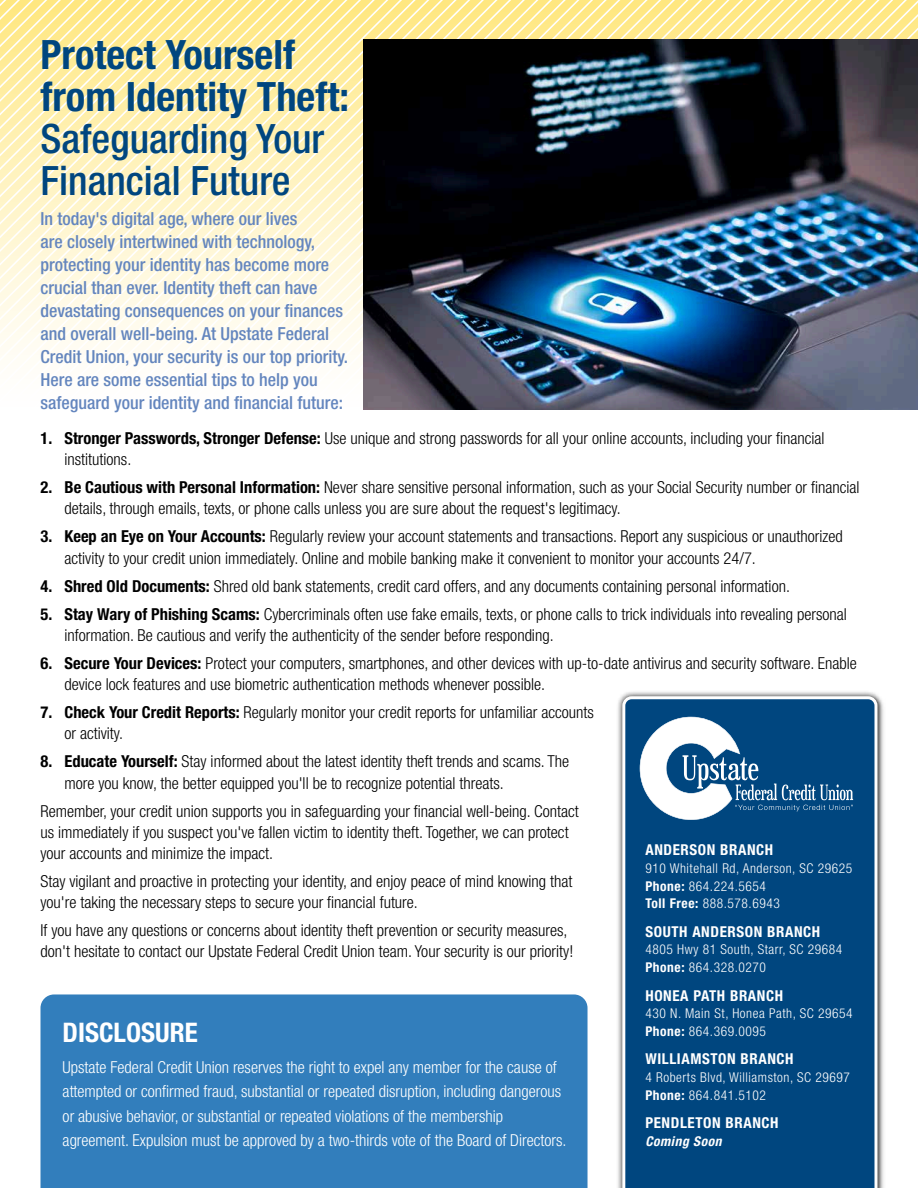
<style>
.page{position:relative;width:918px;height:1188px;background:#fff}
.page>*{position:absolute;margin:0;border:0;box-sizing:border-box;transform-origin:0 0}
.t1{font:700 condensed 40.5px/42px "Helvetica Neue LT Std";color:#00467f}
.t2{font:700 condensed 27px "Helvetica Neue LT Std";color:#fff}
.t3{font:500 condensed 18px/23.1px "Helvetica Neue LT Std";color:#6486be}
.t4{font:300 condensed 16.5px/21.3px "Helvetica Neue LT Std";color:#000}
.t5{font:300 condensed 16.5px/24.3px "Helvetica Neue LT Std";color:#fff}
.t6{font:700 condensed 15px "Helvetica Neue LT Std";letter-spacing:.04em;color:#fff}
.t7{font:300 condensed 13.5px "Helvetica Neue LT Std";letter-spacing:.04em;color:#fff}
.t8{font:italic 700 condensed 13.5px "Helvetica Neue LT Std";letter-spacing:.04em;color:#fff}
.s1{font-weight:500}
.s2{font-weight:700}
</style>
<div class="page">
<svg style="left:14px;top:0;width:904px;height:355px;background:#ffeda4"></svg>
<svg style="left:21px;top:6px;width:897px;height:349px;background:#ffeda4"></svg>
<svg style="left:28px;top:13px;width:890px;height:342px;background:#ffeea6"></svg>
<svg style="left:35px;top:20px;width:883px;height:335px;background:#ffeea8"></svg>
<svg style="left:42px;top:27px;width:876px;height:328px;background:#ffeea8"></svg>
<svg style="left:48px;top:34px;width:870px;height:321px"></svg>
<svg style="left:355px;top:341px;width:563px;height:69px"></svg>
<div style="left:40px;top:994px;width:548px;height:194px;background:#327ebc"></div>
<img style="left:0;top:0;width:1px;height:228px">
<img style="left:364px;top:39px;width:554px;height:370px">
<div style="left:616px;top:690px;width:268px;height:498px;background:#000;opacity:.66"></div>
<div style="left:622px;top:696px;width:256px;height:492px;background:#00467f"></div>
<svg style="left:640px;top:717px;width:213px;height:103px"></svg>
<p class="t1" style="left:40px;top:33px;width:310px">Protect Yourself from Identity Theft:<br><span class="s1">Safeguarding Your<br>Financial Future</span></p>
<p class="t3" style="left:40px;top:207px;width:309px">In today's digital age, where our lives<br>are closely intertwined with technology, protecting your identity has become more crucial than ever. Identity theft can have devastating consequences on your finances and overall well-being. At Upstate Federal Credit Union, your security is our top priority.<br>Here are some essential tips to help you safeguard your identity and financial future:</p>
<p class="t4" style="left:64px;top:427px;width:762px;text-indent:-24px"><span class="s2">1. Stronger Passwords, Stronger Defense:</span> Use unique and strong passwords for all your online accounts, including your financial institutions.</p>
<p class="t4" style="left:64px;top:477px;width:797px;text-indent:-24px"><span class="s2">2. Be Cautious with Personal Information:</span> Never share sensitive personal information, such as your Social Security number or financial details, through emails, texts, or phone calls unless you are sure about the request's legitimacy.</p>
<p class="t4" style="left:64px;top:526px;width:780px;text-indent:-24px"><span class="s2">3. Keep an Eye on Your Accounts:</span> Regularly review your account statements and transactions. Report any suspicious or unauthorized activity to your credit union immediately. Online and mobile banking make it convenient to monitor your accounts 24/7.</p>
<p class="t4" style="left:40px;top:575px;width:751px"><span class="s2">4. Shred Old Documents:</span> Shred old bank statements, credit card offers, and any documents containing personal information.</p>
<p class="t4" style="left:64px;top:603px;width:784px;text-indent:-24px"><span class="s2">5. Stay Wary of Phishing Scams:</span> Cybercriminals often use fake emails, texts, or phone calls to trick individuals into revealing personal information. Be cautious and verify the authenticity of the sender before responding.</p>
<p class="t4" style="left:64px;top:652px;width:794px;text-indent:-24px"><span class="s2">6. Secure Your Devices:</span> Protect your computers, smartphones, and other devices with up-to-date antivirus and security software. Enable device lock features and use biometric authentication methods whenever possible.</p>
<p class="t4" style="left:64px;top:701px;width:531px;text-indent:-24px"><span class="s2">7. Check Your Credit Reports:</span> Regularly monitor your credit reports for unfamiliar accounts or activity.</p>
<p class="t4" style="left:64px;top:751px;width:506px;text-indent:-24px"><span class="s2">8. Educate Yourself:</span> Stay informed about the latest identity theft trends and scams. The more you know, the better equipped you'll be to recognize potential threats.</p>
<p class="t4" style="left:40px;top:800px;width:540px">Remember, your credit union supports you in safeguarding your financial well-being. Contact us immediately if you suspect you've fallen victim to identity theft. Together, we can protect your accounts and minimize the impact.</p>
<p class="t4" style="left:40px;top:870px;width:534px">Stay vigilant and proactive in protecting your identity, and enjoy peace of mind knowing that you're taking the necessary steps to secure your financial future.</p>
<p class="t4" style="left:40px;top:920px;width:534px">If you have any questions or concerns about identity theft prevention or security measures, don't hesitate to contact our Upstate Federal Credit Union team. Your security is our priority!</p>
<p class="t6" style="left:645px;top:841px;width:129px">ANDERSON BRANCH</p>
<p class="t7" style="left:645px;top:860px;width:208px">910 Whitehall Rd, Anderson, SC 29625</p>
<p class="t7" style="left:645px;top:878px;width:122px"><span class="s2">Phone:</span> 864.224.5654</p>
<p class="t7" style="left:645px;top:896px;width:136px"><span class="s2">Toll Free:</span> 888.578.6943</p>
<p class="t6" style="left:645px;top:922px;width:176px">SOUTH ANDERSON BRANCH</p>
<p class="t7" style="left:645px;top:942px;width:198px">4805 Hwy 81 South, Starr, SC 29684</p>
<p class="t7" style="left:645px;top:960px;width:122px"><span class="s2">Phone:</span> 864.328.0270</p>
<p class="t6" style="left:645px;top:986px;width:139px">HONEA PATH BRANCH</p>
<p class="t7" style="left:645px;top:1006px;width:209px">430 N. Main St, Honea Path, SC 29654</p>
<p class="t7" style="left:645px;top:1023px;width:122px"><span class="s2">Phone:</span> 864.369.0095</p>
<p class="t6" style="left:645px;top:1050px;width:150px">WILLIAMSTON BRANCH</p>
<p class="t7" style="left:645px;top:1070px;width:206px">4 Roberts Blvd, Williamston, SC 29697</p>
<p class="t7" style="left:645px;top:1087px;width:122px"><span class="s2">Phone:</span> 864.841.5102</p>
<p class="t6" style="left:645px;top:1114px;width:135px">PENDLETON BRANCH</p>
<p class="t8" style="left:645px;top:1133px;width:78px">Coming Soon</p>
<p class="t2" style="left:63px;top:1016px;width:137px">DISCLOSURE</p>
<p class="t5" style="left:63px;top:1055px;width:505px">Upstate Federal Credit Union reserves the right to expel any member for the cause of attempted or confirmed fraud, substantial or repeated disruption, including dangerous or abusive behavior, or substantial or repeated violations of the membership agreement. Expulsion must be approved by a two-thirds vote of the Board of Directors.</p>
</div>
